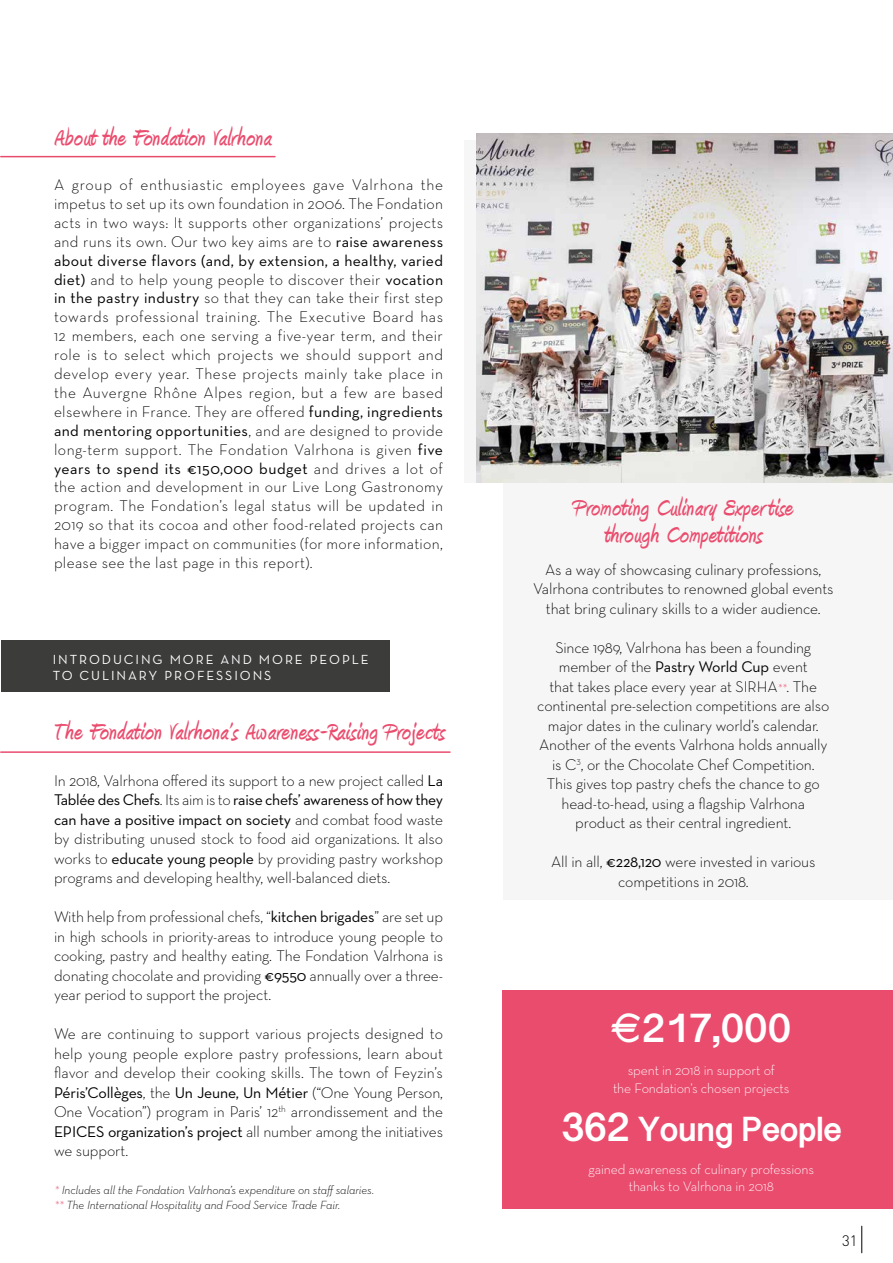
<style>
.page{position:relative;width:893px;height:1263px;background:#fff}
.page>*{position:absolute;margin:0;border:0;box-sizing:border-box;transform-origin:0 0}
.t1{font:700 39.6px "Telugu Sangam MN";color:#fff}
.t2{font:700 33px "Telugu Sangam MN";letter-spacing:-.02em;color:#fff}
.t3{font:700 30px/27px "Amienne";letter-spacing:.02em;color:#ea4c6e;text-align:center}
.t4{font:300 15.75px/19.5px "Neutra Text";letter-spacing:-.01em;color:#000;text-align:justify}
.t5{font:300 15px "DIN Pro";color:#000}
.t6{font:300 13.95px/18.1px "Neutra Text";letter-spacing:-.01em;color:#fff;text-align:center}
.t7{font:13.35px/16px "Neutra Text";letter-spacing:.14em;color:#fff}
.t8{font:italic 300 12px/15px "Neutra Text";letter-spacing:-.01em;color:#000}
.s1{font-weight:400}
.s2{color:#ea4c6e}
.s3{font-style:italic;font-size:12px;color:#ea4c6e}
.s4{font-size:39.6px}
</style>
<div class="page">
<svg style="left:861px;top:1226px;width:1px;height:27px"></svg>
<div style="left:465px;top:141px;width:428px;height:342px;background:#f6f6f6"></div>
<div style="left:1px;top:640px;width:389px;height:52px;background:#3c3c3b"></div>
<div style="left:503px;top:990px;width:390px;height:218px;background:#ea4c6e"></div>
<div style="left:503px;top:476px;width:390px;height:424px;background:#f6f6f6"></div>
<hr style="left:1px;top:156px;width:274px;height:1px;background:#ea4c6e">
<hr style="left:1px;top:751px;width:449px;height:2px;background:#ea4c6e">
<img style="left:476px;top:133px;width:417px;height:350px">
<h3 class="t3" style="left:54px;top:124px;width:220px">About the Fondation Valrhona</h3>
<p class="t4" style="left:54px;top:175px;width:391px;line-height:18.9px">A group of enthusiastic employees gave Valrhona the impetus to set up its own foundation in 2006. The Fondation acts in two ways: It supports other organizations’ projects and runs its own. Our two key aims are to <span class="s1">raise awareness about diverse flavors (and, by extension, a healthy, varied diet)</span> and to help young people to discover their <span class="s1">vocation in the pastry industry</span> so that they can take their first step towards professional training. The Executive Board has 12 members, each one serving a five-year term, and their role is to select which projects we should support and develop every year. These projects mainly take place in the Auvergne Rhône Alpes region, but a few are based elsewhere in France. They are offered <span class="s1">funding, ingredients and mentoring opportunities</span>, and are designed to provide long-term support. The Fondation Valrhona is given <span class="s1">five years to spend its €150,000 budget</span> and drives a lot of the action and development in our Live Long Gastronomy program. The Fondation’s legal status will be updated in 2019 so that its cocoa and other food-related projects can have a bigger impact on communities (for more information, please see the last page in this report).</p>
<p class="t7" style="left:53px;top:651px;width:317px">INTRODUCING MORE AND MORE PEOPLE<br>TO CULINARY PROFESSIONS</p>
<h3 class="t3" style="left:52px;top:719px;width:394px">The Fondation Valrhona’s Awareness-Raising Projects</h3>
<p class="t4" style="left:54px;top:770px;width:391px">In 2018, Valrhona offered its support to a new project called <span class="s1">La Tablée des Chefs</span>. Its aim is to <span class="s1">raise chefs’ awareness of how they can have a positive impact on society</span> and combat food waste by distributing unused stock to food aid organizations. It also works to <span class="s1">educate young people</span> by providing pastry workshop programs and developing healthy, well-balanced diets.</p>
<p class="t4" style="left:54px;top:907px;width:391px">With help from professional chefs, “<span class="s1">kitchen brigades</span>” are set up in high schools in priority-areas to introduce young people to cooking, pastry and healthy eating. The Fondation Valrhona is donating chocolate and providing <span class="s1">€9550</span> annually over a three&shy;year period to support the project.</p>
<p class="t4" style="left:54px;top:1023px;width:391px">We are continuing to support various projects designed to help young people explore pastry professions, learn about flavor and develop their cooking skills. The town of Feyzin’s <span class="s1">Péris’Collèges</span>, the <span class="s1">Un Jeune, Un Métier</span> (“One Young Person, One Vocation”) program in Paris’ 12<sup>th</sup> arrondissement and the <span class="s1">EPICES organization’s project</span> all number among the initiatives we support.</p>
<p class="t8" style="left:55px;top:1182px;width:321px"><span class="s2">*</span> Includes all the Fondation Valrhona’s expenditure on staff salaries. <span class="s2">**</span> The International Hospitality and Food Service Trade Fair.</p>
<h3 class="t3" style="left:574px;top:494px;width:220px">Promoting Culinary Expertise through Competitions</h3>
<p class="t4" style="left:533px;top:559px;width:302px;text-align:center">As a way of showcasing culinary professions,<br>Valrhona contributes to renowned global events that bring culinary skills to a wider audience.</p>
<p class="t4" style="left:537px;top:637px;width:294px;text-align:center">Since 1989, Valrhona has been a founding member of the <span class="s1">Pastry World Cup</span> event<br>that takes place every year at SIRHA<span class="s3">**</span>. The continental pre-selection competitions are also major dates in the culinary world’s calendar.<br>Another of the events Valrhona holds annually is C<sup>3</sup>, or the Chocolate Chef Competition.<br>This gives top pastry chefs the chance to go head-to-head, using a flagship Valrhona product as their central ingredient.</p>
<p class="t4" style="left:551px;top:852px;width:266px;text-align:center">All in all, <span class="s1">€228,120</span> were invested in various competitions in 2018.</p>
<h1 class="t1" style="left:642px;top:1005px;width:151px">217,000</h1>
<p class="t6" style="left:613px;top:1061px;width:178px">spent in 2018 in support of<br>the Fondation’s chosen projects</p>
<h2 class="t2" style="left:561px;top:1110px;width:282px"><span class="s4">362</span> Young People</h2>
<p class="t6" style="left:588px;top:1161px;width:227px;line-height:16.8px">gained awareness of culinary professions thanks to Valrhona in 2018</p>
<p class="t5" style="left:842px;top:1229px;width:17px">31</p>
</div>
